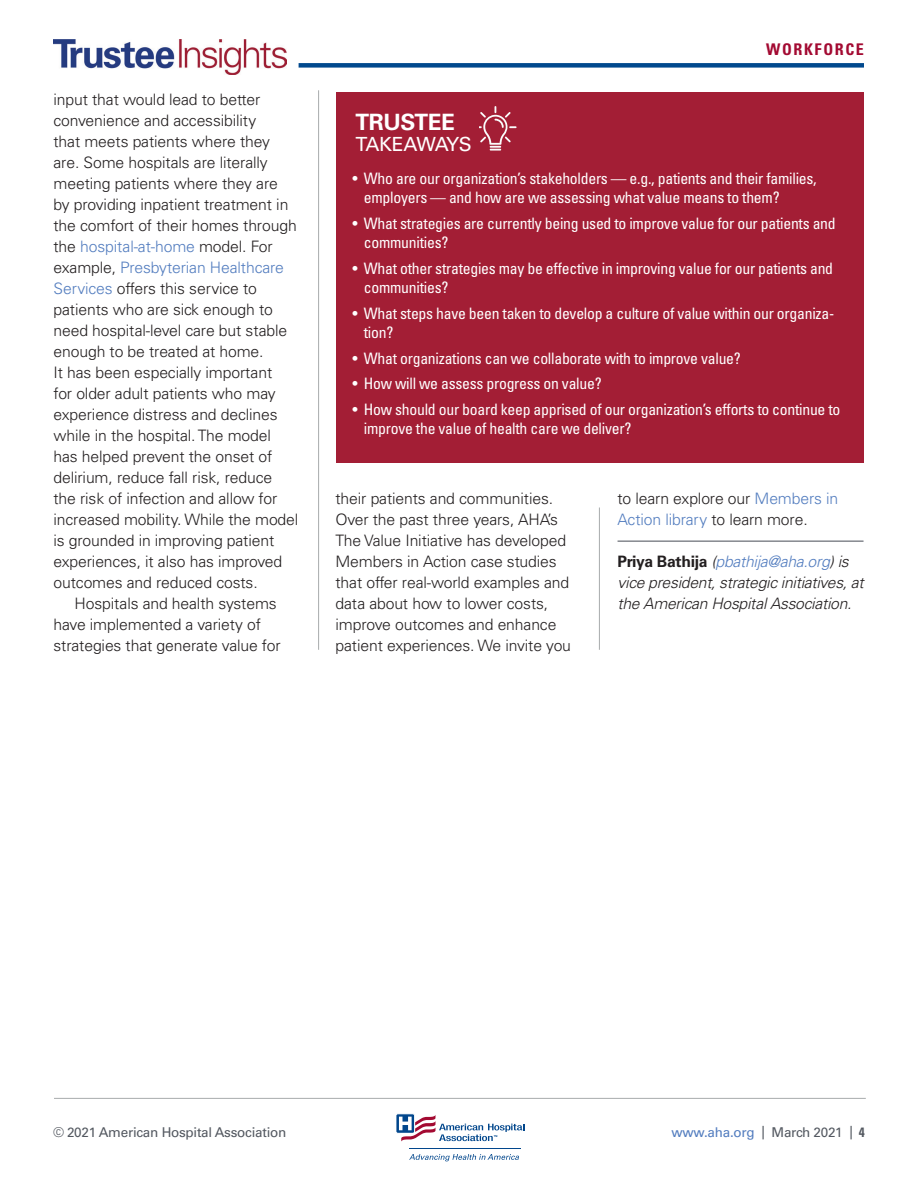
<style>
.page{position:relative;width:918px;height:1188px;background:#fff}
.page>*{position:absolute;margin:0;border:0;box-sizing:border-box;transform-origin:0 0}
.t1{font:700 22.5px "Univers LT Std";letter-spacing:-.02em;color:#fff}
.t2{font:19.5px "Univers LT Std";letter-spacing:-.04em;color:#fff}
.t3{font:700 condensed 16.05px "Univers LT Std";letter-spacing:.1em;color:#a30a32}
.t4{font:300 15.75px/21px "Univers LT Std";letter-spacing:-.01em;color:#231f20}
.t5{font:condensed 15.75px/19.5px "Univers LT Std";letter-spacing:-.015em;color:#fff}
.t6{font:italic 300 15.75px/21px "Univers LT Std";letter-spacing:-.02em;color:#231f20}
.t7{font:13.5px "Univers LT Std";letter-spacing:-.02em;color:#535860}
.t8{font:13.5px "Univers LT Std";letter-spacing:-.02em;color:#537dbf}
.s1{color:#537dbf}
.s2{font-weight:700;font-style:normal}
.s3{color:#535860}
.s4{font-weight:700;font-stretch:condensed;color:#535860}
</style>
<div class="page">
<hr style="left:409px;top:1148px;width:112px;height:1px;background:#01468c">
<svg style="left:409px;top:1154px;width:110px;height:7px"></svg>
<svg style="left:396px;top:1113px;width:128px;height:29px"></svg>
<hr style="left:54px;top:1098px;width:812px;height:1px;background:#a8abac">
<hr style="left:618px;top:541px;width:246px;height:1px;background:#474c56">
<div style="left:299px;top:63px;width:565px;height:5px;background:#01498e"></div>
<hr style="left:318px;top:90px;width:1px;height:560px;background:#a8abac">
<hr style="left:599px;top:508px;width:1px;height:142px;background:#a8abac">
<img style="left:53px;top:40px;width:233px;height:34px">
<div style="left:336px;top:92px;width:528px;height:371px;background:#a31e35"></div>
<svg style="left:479px;top:106px;width:38px;height:45px"></svg>
<p class="t4" style="left:54px;top:89px;width:246px">input that would lead to better convenience and accessibility<br>that meets patients where they are. Some hospitals are literally meeting patients where they are<br>by providing inpatient treatment in the comfort of their homes through the <span class="s1">hospital-at-home</span> model. For example, <span class="s1">Presbyterian Healthcare<br>Services</span> offers this service to patients who are sick enough to need hospital-level care but stable enough to be treated at home.<br>It has been especially important<br>for older adult patients who may experience distress and declines while in the hospital. The model has helped prevent the onset of delirium, reduce fall risk, reduce the risk of infection and allow for increased mobility. While the model is grounded in improving patient experiences, it also has improved outcomes and reduced costs.</p>
<p class="t4" style="left:54px;top:593px;width:229px;text-indent:21px">Hospitals and health systems have implemented a variety of strategies that generate value for</p>
<p class="t3" style="left:766px;top:40px;width:99px">WORKFORCE</p>
<h1 class="t1" style="left:355px;top:109px;width:101px">TRUSTEE</h1>
<p class="t2" style="left:355px;top:132px;width:118px">TAKEAWAYS</p>
<p class="t5" style="left:364px;top:168px;width:454px;text-indent:-11px">• Who are our organization’s stakeholders — e.g., patients and their families, employers — and how are we assessing what value means to them?</p>
<p class="t5" style="left:364px;top:213px;width:473px;text-indent:-11px">• What strategies are currently being used to improve value for our patients and communities?</p>
<p class="t5" style="left:364px;top:258px;width:471px;text-indent:-11px">• What other strategies may be effective in improving value for our patients and communities?</p>
<p class="t5" style="left:364px;top:303px;width:472px;text-indent:-11px">• What steps have been taken to develop a culture of value within our organiza&shy;tion?</p>
<p class="t5" style="left:352px;top:348px;width:390px">• What organizations can we collaborate with to improve value?</p>
<p class="t5" style="left:352px;top:374px;width:251px">• How will we assess progress on value?</p>
<p class="t5" style="left:364px;top:399px;width:478px;text-indent:-11px">• How should our board keep apprised of our organization’s efforts to continue to improve the value of health care we deliver?</p>
<p class="t4" style="left:336px;top:488px;width:237px">their patients and communities.<br>Over the past three years, AHA’s<br>The Value Initiative has developed<br>Members in Action case studies that offer real-world examples and data about how to lower costs, improve outcomes and enhance patient experiences. We invite you</p>
<p class="t4" style="left:618px;top:488px;width:222px">to learn explore our <span class="s1">Members in<br>Action library</span> to learn more.</p>
<p class="t6" style="left:618px;top:551px;width:248px"><span class="s2">Priya Bathija</span> (<span class="s1">pbathija@aha.org</span>) is vice president, strategic initiatives, at the American Hospital Association.</p>
<p class="t7" style="left:53px;top:1125px;width:235px">© 2021 American Hospital Association</p>
<p class="t8" style="left:671px;top:1125px;width:195px">www.aha.org <span class="s3">| March 2021 |</span> <span class="s4">4</span></p>
</div>
